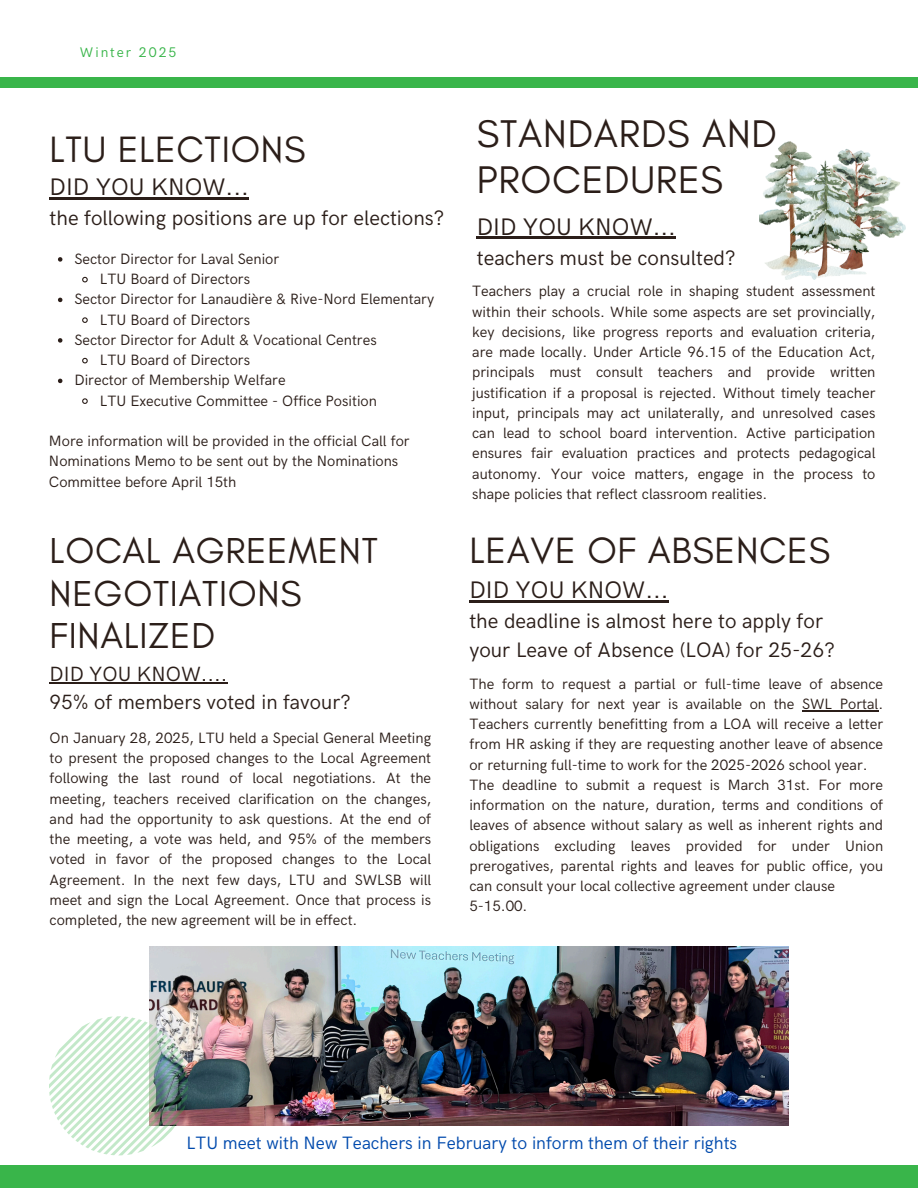
<style>
.page{position:relative;width:918px;height:1188px;background:#fff}
.page>*{position:absolute;margin:0;border:0;box-sizing:border-box;transform-origin:0 0}
.t1{font:39.3px/46.2px "Glacial Indifference";letter-spacing:.02em;color:#2b1e19}
.t2{font:37.35px "Glacial Indifference";letter-spacing:.02em;color:#2b1e19}
.t3{font:36.75px/42.6px "Glacial Indifference";letter-spacing:.02em;color:#2b1e19}
.t4{font:24px "HK Grotesk";color:#2b1e19}
.t5{font:21px/29.2px "HK Grotesk";color:#2b1e19}
.t6{font:20.7px/28.2px "HK Grotesk";color:#2b1e19}
.t7{font:17.85px "HK Grotesk";color:#004aad}
.t8{font:15px/20.2px "HK Grotesk";color:#2b1e19;text-align:justify}
.t9{font:13.95px "HK Grotesk";letter-spacing:.14em;color:#39b54a}
</style>
<div class="page">
<div style="left:0;top:1165px;width:918px;height:23px;background:#39b54a"></div>
<div style="left:0;top:78px;width:918px;height:10px;background:#39b54a"></div>
<hr style="left:50px;top:682px;width:178px;height:1px;background:#2b1e19">
<hr style="left:802px;top:710px;width:76px;height:1px;background:#2b1e19">
<img style="left:150px;top:947px;width:639px;height:178px">
<img style="left:49px;top:1016px;width:139px;height:139px">
<img style="left:760px;top:142px;width:145px;height:137px">
<hr style="left:477px;top:237px;width:199px;height:2px;background:#2b1e19">
<svg style="left:58px;top:257px;width:4px;height:5px"></svg>
<svg style="left:82px;top:276px;width:6px;height:7px"></svg>
<svg style="left:58px;top:298px;width:4px;height:4px"></svg>
<svg style="left:82px;top:317px;width:6px;height:6px"></svg>
<svg style="left:58px;top:338px;width:4px;height:5px"></svg>
<svg style="left:82px;top:357px;width:6px;height:7px"></svg>
<svg style="left:58px;top:379px;width:4px;height:4px"></svg>
<svg style="left:82px;top:398px;width:6px;height:6px"></svg>
<hr style="left:50px;top:197px;width:199px;height:3px;background:#2b1e19">
<hr style="left:469px;top:600px;width:200px;height:2px;background:#2b1e19">
<p class="t9" style="left:80px;top:44px;width:98px">Winter 2025</p>
<p class="t2" style="left:50px;top:127px;width:257px">LTU ELECTIONS</p>
<h3 class="t4" style="left:50px;top:173px;width:201px">DID YOU KNOW...</h3>
<h3 class="t5" style="left:50px;top:205px;width:396px">the following positions are up for elections?</h3>
<p class="t8" style="left:74px;top:249px;width:206px">Sector Director for Laval Senior</p>
<p class="t8" style="left:100px;top:270px;width:152px">LTU Board of Directors</p>
<p class="t8" style="left:74px;top:290px;width:361px">Sector Director for Lanaudière &amp; Rive-Nord Elementary</p>
<p class="t8" style="left:100px;top:310px;width:152px">LTU Board of Directors</p>
<p class="t8" style="left:74px;top:330px;width:304px">Sector Director for Adult &amp; Vocational Centres</p>
<h1 class="t8" style="left:100px;top:351px;width:152px">LTU Board of Directors</h1>
<h1 class="t8" style="left:74px;top:371px;width:213px">Director of Membership Welfare</h1>
<h2 class="t8" style="left:100px;top:391px;width:279px">LTU Executive Committee - Office Position</h2>
<p class="t8" style="left:49px;top:432px;width:362px;text-align:left">More information will be provided in the official Call for<br>Nominations Memo to be sent out by the Nominations<br>Committee before April 15th</p>
<p class="t1" style="left:477px;top:110px;width:302px">STANDARDS AND<br>PROCEDURES</p>
<h3 class="t4" style="left:477px;top:213px;width:201px">DID YOU KNOW...</h3>
<h3 class="t5" style="left:477px;top:244px;width:260px">teachers must be consulted?</h3>
<p class="t8" style="left:472px;top:282px;width:405px">Teachers play a crucial role in shaping student assessment within their schools. While some aspects are set provincially, key decisions, like progress reports and evaluation criteria, are made locally. Under Article 96.15 of the Education Act, principals must consult teachers and provide written justification if a proposal is rejected. Without timely teacher input, principals may act unilaterally, and unresolved cases can lead to school board intervention. Active participation ensures fair evaluation practices and protects pedagogical autonomy. Your voice matters, engage in the process to shape policies that reflect classroom realities.</p>
<p class="t2" style="left:469px;top:528px;width:362px">LEAVE OF ABSENCES</p>
<h3 class="t4" style="left:469px;top:576px;width:201px">DID YOU KNOW...</h3>
<h3 class="t5" style="left:469px;top:607px;width:367px">the deadline is almost here to apply for your Leave of Absence (LOA) for 25-26?</h3>
<h1 class="t3" style="left:50px;top:529px;width:330px">LOCAL AGREEMENT<br>NEGOTIATIONS<br>FINALIZED</h1>
<h1 class="t6" style="left:50px;top:661px;width:302px">DID YOU KNOW....<br>95% of members voted in favour?</h1>
<p class="t8" style="left:469px;top:674px;width:415px">The form to request a partial or full-time leave of absence without salary for next year is available on the SWL Portal.<br>Teachers currently benefitting from a LOA will receive a letter from HR asking if they are requesting another leave of absence or returning full-time to work for the 2025-2026 school year.</p>
<p class="t8" style="left:469px;top:775px;width:415px">The deadline to submit a request is March 31st. For more information on the nature, duration, terms and conditions of leaves of absence without salary as well as inherent rights and obligations excluding leaves provided for under Union prerogatives, parental rights and leaves for public office, you can consult your local collective agreement under clause</p>
<p class="t8" style="left:469px;top:897px;width:60px">5-15.00.</p>
<p class="t8" style="left:50px;top:728px;width:383px">On January 28, 2025, LTU held a Special General Meeting to present the proposed changes to the Local Agreement following the last round of local negotiations. At the meeting, teachers received clarification on the changes, and had the opportunity to ask questions. At the end of the meeting, a vote was held, and 95% of the members voted in favor of the proposed changes to the Local Agreement. In the next few days, LTU and SWLSB will meet and sign the Local Agreement. Once that process is completed, the new agreement will be in effect.</p>
<p class="t7" style="left:187px;top:1133px;width:552px">LTU meet with New Teachers in February to inform them of their rights</p>
</div>
